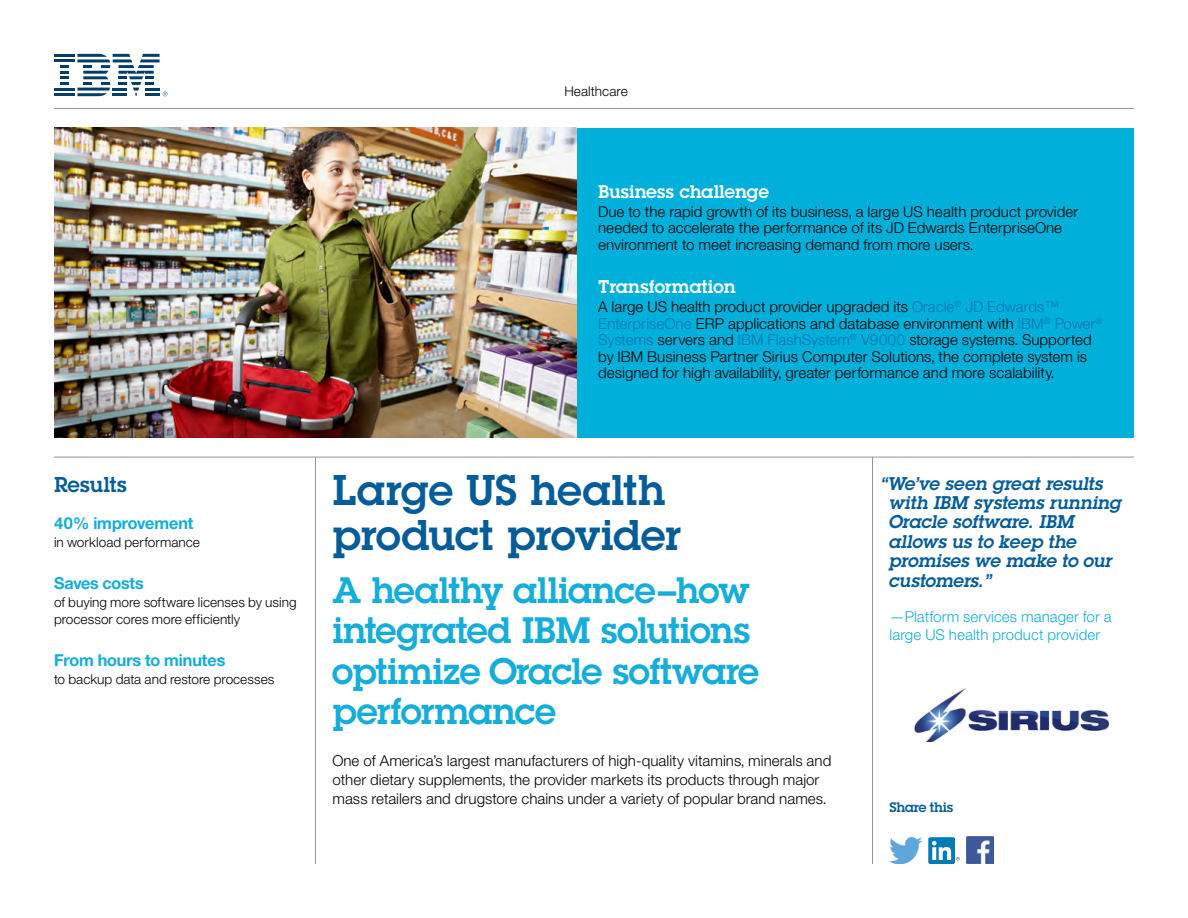
<style>
.page{position:relative;width:1188px;height:918px;background:#fff}
.page>*{position:absolute;margin:0;border:0;box-sizing:border-box;transform-origin:0 0}
.t1{font:42px/45px "Lubalin Demifor IBM";color:#045d99}
.t2{font:36px/40.5px "Lubalin Demifor IBM";letter-spacing:-.02em;color:#15adda}
.t3{font:21px "Lubalin Demifor IBM";color:#045d99}
.t4{font:18px/19.5px "Lubalin Demi Italicfor IBM";color:#045d99}
.t5{font:18px "Lubalin Demifor IBM";color:#fff}
.t6{font:16.5px "Helv Neue Boldfor IBM";color:#15adda}
.t7{font:15px/16.5px "Helv Neue Lightfor IBM";color:#000}
.t8{font:15px/18px "Helv Neue Lightfor IBM";color:#15adda}
.t9{font:13.5px/17.2px "Helv Neue Lightfor IBM";color:#000}
.t10{font:13.5px "Lubalin Demifor IBM";letter-spacing:-.015em;color:#045d99}
.s1{color:#0075b2}
</style>
<div class="page">
<hr style="left:315px;top:457px;width:1px;height:407px;background:#949598">
<hr style="left:872px;top:457px;width:1px;height:407px;background:#949598">
<hr style="left:54px;top:108px;width:1080px;height:1px;background:#949598">
<hr style="left:54px;top:457px;width:1080px;height:1px;background:#949598">
<div style="left:577px;top:128px;width:557px;height:310px;background:#00b0da"></div>
<img style="left:54px;top:128px;width:523px;height:310px">
<img style="left:890px;top:838px;width:32px;height:26px">
<div style="left:928px;top:837px;width:27px;height:27px;background:#007bb6;border-radius:2px"></div>
<svg style="left:932px;top:841px;width:28px;height:20px"></svg>
<img style="left:966px;top:837px;width:27px;height:27px">
<hr style="left:54px;top:54px;width:21px;height:3px;background:#003d69">
<hr style="left:54px;top:59px;width:21px;height:3px;background:#003d69">
<hr style="left:54px;top:88px;width:21px;height:3px;background:#003d69">
<svg style="left:60px;top:65px;width:9px;height:20px"></svg>
<hr style="left:54px;top:93px;width:21px;height:3px;background:#003d69">
<svg style="left:77px;top:54px;width:90px;height:42px"></svg>
<img style="left:915px;top:689px;width:194px;height:52px">
<p class="t9" style="left:564px;top:83px;width:65px">Healthcare</p>
<p class="t5" style="left:598px;top:179px;width:172px">Business challenge</p>
<p class="t7" style="left:598px;top:203px;width:482px">Due to the rapid growth of its business, a large US health product provider needed to accelerate the performance of its JD Edwards EnterpriseOne environment to meet increasing demand from more users.</p>
<p class="t5" style="left:598px;top:275px;width:139px">Transformation</p>
<p class="t7" style="left:598px;top:298px;width:506px">A large US health product provider upgraded its <span class="s1">Oracle</span><sup>®</sup> <span class="s1">JD Edwards™ EnterpriseOne</span> ERP applications and database environment with <span class="s1">IBM</span><sup>®</sup> <span class="s1">Power</span><sup>® </sup><span class="s1">Systems</span> servers and <span class="s1">IBM FlashSystem</span><sup>®</sup> <span class="s1">V9000</span> storage systems. Supported by IBM Business Partner Sirius Computer Solutions, the complete system is designed for high availability, greater performance and more scalability.</p>
<h3 class="t3" style="left:54px;top:470px;width:74px">Results</h3>
<p class="t6" style="left:54px;top:513px;width:141px">40% improvement</p>
<p class="t9" style="left:54px;top:533px;width:148px">in workload performance</p>
<p class="t6" style="left:54px;top:572px;width:91px">Saves costs</p>
<p class="t9" style="left:54px;top:593px;width:244px">of buying more software licenses by using processor cores more efficiently</p>
<p class="t6" style="left:54px;top:649px;width:173px">From hours to minutes</p>
<p class="t9" style="left:54px;top:670px;width:222px">to backup data and restore processes</p>
<h1 class="t1" style="left:333px;top:467px;width:349px">Large US health product provider</h1>
<h2 class="t2" style="left:333px;top:569px;width:428px">A healthy alliance–how integrated IBM solutions optimize Oracle software performance</h2>
<p class="t7" style="left:333px;top:751px;width:500px;line-height:18.8px">One of America’s largest manufacturers of high-quality vitamins, minerals and other dietary supplements, the provider markets its products through major mass retailers and drugstore chains under a variety of popular brand names.</p>
<p class="t4" style="left:890px;top:473px;width:234px;text-indent:-8px">“We’ve seen great results with IBM systems running<br>Oracle software. IBM allows us to keep the promises we make to our customers.”</p>
<p class="t8" style="left:890px;top:607px;width:224px">—Platform services manager for a large US health product provider</p>
<p class="t10" style="left:890px;top:798px;width:65px">Share this</p>
</div>
